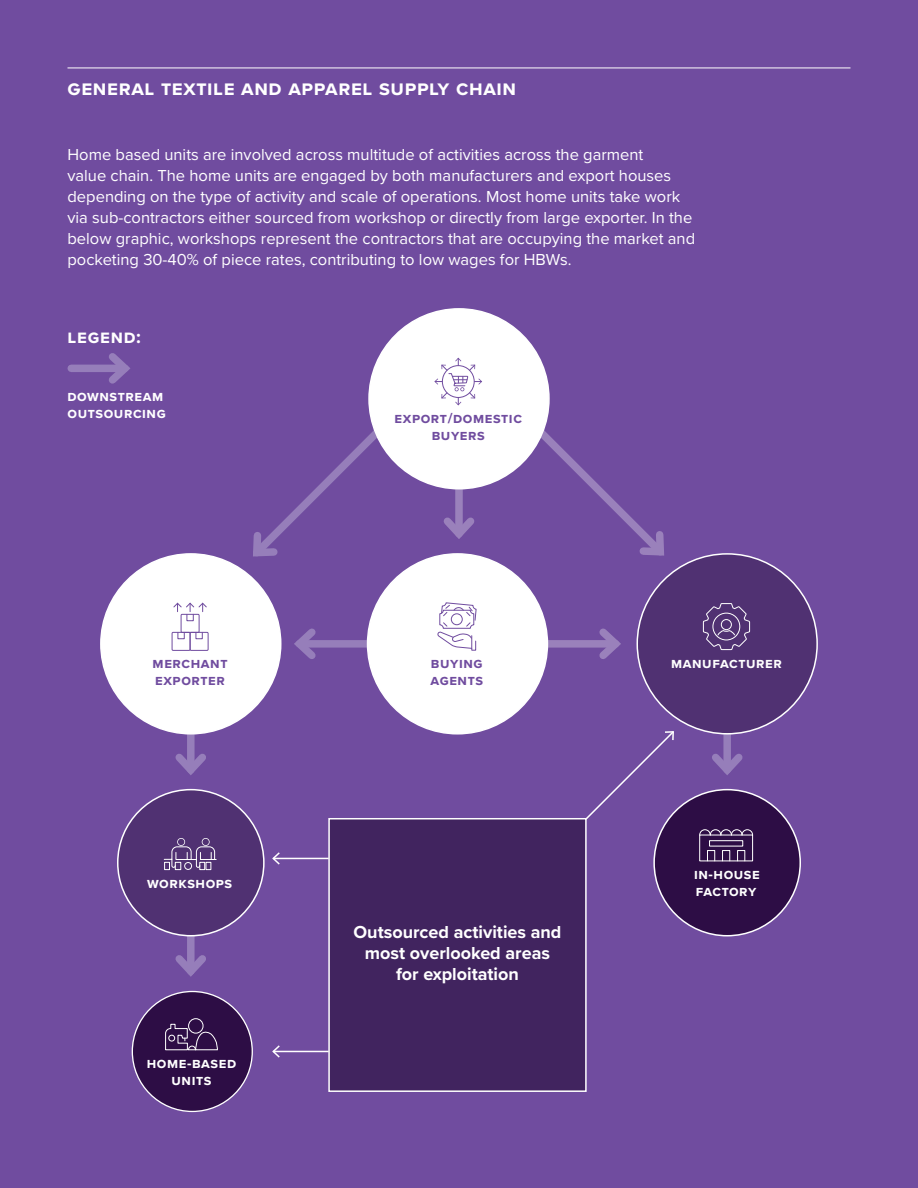
<style>
.page{position:relative;width:918px;height:1188px;background:#704c9f}
.page>*{position:absolute;margin:0;border:0;box-sizing:border-box;transform-origin:0 0}
.t1{font:700 21px "Proxima Nova";letter-spacing:.03em;color:#fff}
.t2{font:700 18.9px "Proxima Nova";letter-spacing:.04em;color:#fff}
.t3{font:700 18px/21px "Proxima Nova";color:#fff;text-align:center}
.t4{font:16.5px/21px "Proxima Nova";color:#fff}
.t5{font:700 14.7px/17.2px "Proxima Nova";letter-spacing:.04em;color:#fff}
.t6{font:700 14.7px/17.2px "Proxima Nova";letter-spacing:.04em;color:#704c9f;text-align:center}
</style>
<div class="page">
<svg style="left:253px;top:415px;width:143px;height:142px"></svg>
<svg style="left:528px;top:420px;width:136px;height:136px"></svg>
<hr style="left:68px;top:68px;width:782px;height:1px;background:#fff">
<div style="left:132px;top:992px;width:120px;height:119px;background:#2d0d45;border-radius:50%"></div>
<div style="left:188px;top:1018px;width:15px;height:16px;border:1px solid #fff;border-radius:50%"></div>
<svg style="left:165px;top:1024px;width:53px;height:26px"></svg>
<div style="left:71px;top:365px;width:54px;height:7px;background:#967eba"></div>
<svg style="left:102px;top:353px;width:28px;height:31px"></svg>
<div style="left:369px;top:309px;width:180px;height:180px;background:#fff;border-radius:50%"></div>
<svg style="left:434px;top:358px;width:48px;height:47px"></svg>
<div style="left:442px;top:365px;width:33px;height:33px;border:1px solid #704c9f;border-radius:50%"></div>
<div style="left:329px;top:819px;width:257px;height:272px;background:#41245f"></div>
<div style="left:328px;top:818px;width:259px;height:274px;border:2px solid #fff"></div>
<svg style="left:455px;top:489px;width:8px;height:22px"></svg>
<svg style="left:443px;top:511px;width:32px;height:28px"></svg>
<div style="left:187px;top:715px;width:8px;height:55px;background:#967eba"></div>
<svg style="left:175px;top:747px;width:31px;height:28px"></svg>
<div style="left:299px;top:640px;width:75px;height:8px;background:#967eba"></div>
<svg style="left:294px;top:628px;width:28px;height:31px"></svg>
<div style="left:541px;top:640px;width:75px;height:8px;background:#9a81bb"></div>
<svg style="left:593px;top:628px;width:28px;height:31px"></svg>
<div style="left:723px;top:715px;width:8px;height:55px;background:#967eba"></div>
<svg style="left:712px;top:747px;width:31px;height:28px"></svg>
<div style="left:187px;top:916px;width:8px;height:55px;background:#967eba"></div>
<svg style="left:175px;top:948px;width:31px;height:29px"></svg>
<div style="left:118px;top:790px;width:146px;height:146px;background:#503172;border-radius:50%"></div>
<div style="left:164px;top:862px;width:6px;height:8px;border:1px solid #fff"></div>
<div style="left:175px;top:862px;width:6px;height:8px;border:1px solid #fff"></div>
<div style="left:199px;top:862px;width:6px;height:8px;border:1px solid #fff"></div>
<div style="left:206px;top:862px;width:5px;height:8px;border:1px solid #fff"></div>
<svg style="left:163px;top:838px;width:54px;height:30px"></svg>
<div style="left:184px;top:862px;width:8px;height:8px;border:1px solid #fff;border-radius:50%"></div>
<div style="left:654px;top:790px;width:146px;height:146px;background:#2d0d45;border-radius:50%"></div>
<div style="left:699px;top:835px;width:54px;height:26px;border:1px solid #fff"></div>
<div style="left:707px;top:850px;width:8px;height:11px;border:1px solid #fff"></div>
<div style="left:722px;top:850px;width:8px;height:11px;border:1px solid #fff"></div>
<div style="left:737px;top:850px;width:8px;height:11px;border:1px solid #fff"></div>
<svg style="left:699px;top:829px;width:54px;height:7px"></svg>
<div style="left:709px;top:840px;width:34px;height:6px;border:1px solid #fff"></div>
<svg style="left:584px;top:731px;width:91px;height:90px"></svg>
<hr style="left:273px;top:858px;width:56px;height:1px;background:#fff">
<svg style="left:272px;top:852px;width:9px;height:13px"></svg>
<hr style="left:273px;top:1051px;width:56px;height:1px;background:#fff">
<svg style="left:272px;top:1045px;width:9px;height:13px"></svg>
<div style="left:637px;top:554px;width:180px;height:180px;background:#503172;border-radius:50%"></div>
<svg style="left:703px;top:603px;width:47px;height:47px"></svg>
<div style="left:368px;top:554px;width:179px;height:180px;background:#fff;border-radius:50%"></div>
<svg style="left:437px;top:602px;width:40px;height:49px"></svg>
<div style="left:101px;top:554px;width:180px;height:180px;background:#fff;border-radius:50%"></div>
<div style="left:181px;top:614px;width:18px;height:19px;border:1px solid #704c9f"></div>
<div style="left:187px;top:614px;width:7px;height:7px;border:1px solid #704c9f"></div>
<div style="left:190px;top:632px;width:18px;height:19px;border:1px solid #704c9f"></div>
<div style="left:196px;top:632px;width:7px;height:7px;border:1px solid #704c9f"></div>
<div style="left:172px;top:632px;width:18px;height:19px;border:1px solid #704c9f"></div>
<div style="left:178px;top:632px;width:7px;height:7px;border:1px solid #704c9f"></div>
<svg style="left:173px;top:602px;width:34px;height:10px"></svg>
<p class="t1" style="left:68px;top:73px;width:450px">general textile and apparel supply chain</p>
<p class="t4" style="left:68px;top:143px;width:629px">Home based units are involved across multitude of activities across the garment<br>value chain. The home units are engaged by both manufacturers and export houses depending on the type of activity and scale of operations. Most home units take work via sub-contractors either sourced from workshop or directly from large exporter. In the below graphic, workshops represent the contractors that are occupying the market and pocketing 30-40% of piece rates, contributing to low wages for HBWs.</p>
<p class="t2" style="left:68px;top:322px;width:75px">legend:</p>
<p class="t5" style="left:67px;top:387px;width:100px">downstream outsourcing</p>
<p class="t6" style="left:153px;top:654px;width:76px;text-align:left">merchant exporter</p>
<p class="t6" style="left:395px;top:409px;width:129px">export/domestic buyers</p>
<p class="t6" style="left:431px;top:654px;width:53px">buying</p>
<p class="t5" style="left:671px;top:654px;width:112px">manufacturer</p>
<p class="t6" style="left:431px;top:672px;width:54px">agents</p>
<p class="t5" style="left:147px;top:874px;width:86px">workshops</p>
<p class="t5" style="left:694px;top:865px;width:67px">in-house factory</p>
<p class="t5" style="left:147px;top:1054px;width:91px;text-align:center">home-based units</p>
<p class="t3" style="left:354px;top:921px;width:209px">Outsourced activities and most overlooked areas for exploitation</p>
</div>
